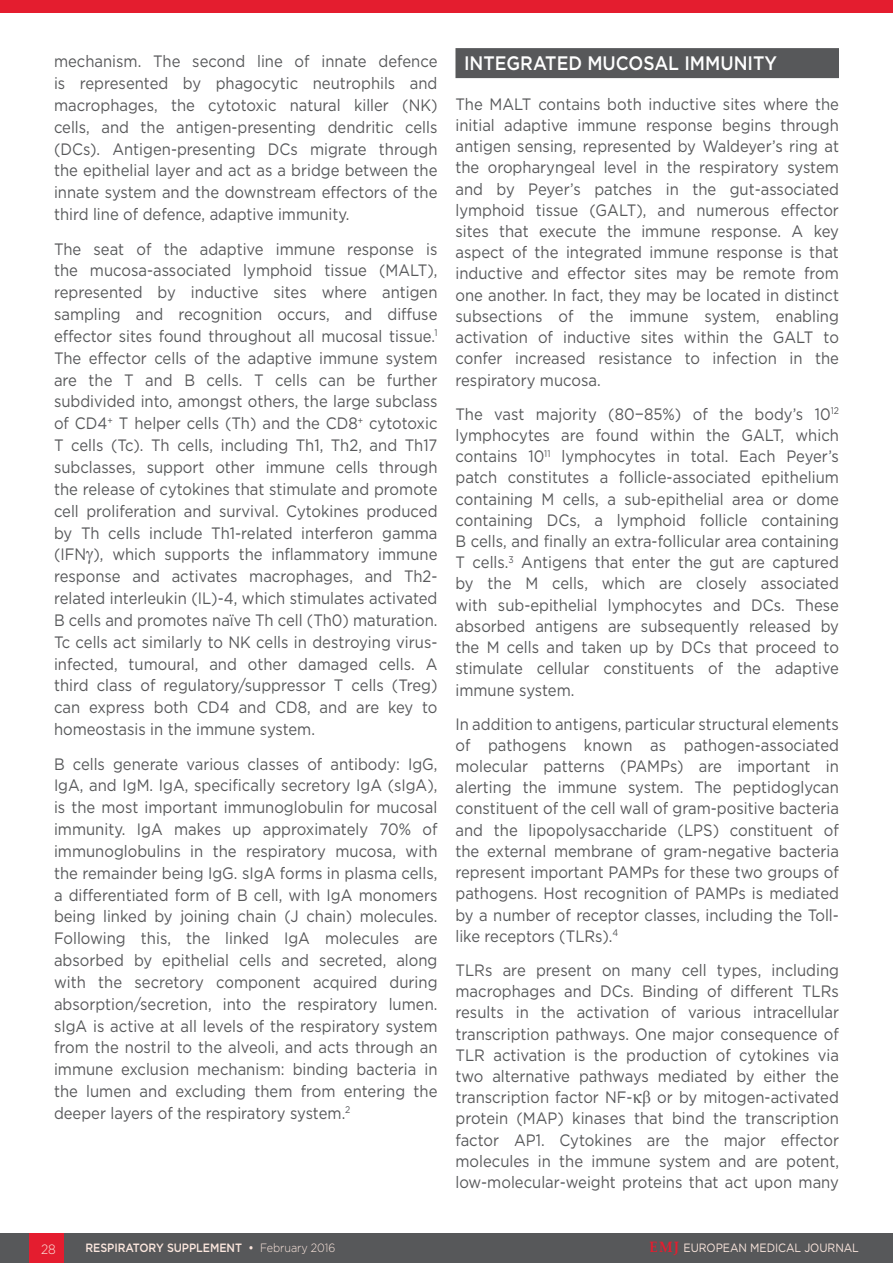
<style>
.page{position:relative;width:893px;height:1263px;background:#fff}
.page>*{position:absolute;margin:0;border:0;box-sizing:border-box;transform-origin:0 0}
._8__Heading_1{font:500 19.5px "Gotham";color:#fff;scale:.9 1}
._11__Main_text{font:16.5px/21.3px "Gotham";color:#57585a;text-align:justify;scale:.9 1}
.t1{font:300 13.5px "Gotham";color:#fce7de;scale:.9 1}
.t2{font:500 12px "Gotham";letter-spacing:-.005em;color:#fce7de;scale:.9 1}
.t3{font:12px "Gotham";letter-spacing:-.005em;color:#fce7de;scale:.9 1}
.s1{font-weight:300}
.s2{font-family:"Palatino Linotype";font-weight:700;font-size:15px;color:#e41d2f}
</style>
<div class="page">
<div style="left:0;top:1233px;width:893px;height:30px;background:#57585a"></div>
<div style="left:30px;top:1233px;width:34px;height:30px;background:#e41d2f"></div>
<div style="left:455px;top:48px;width:384px;height:30px;background:#57585a"></div>
<div style="left:0;top:0;width:893px;height:12px;background:#e41d2f"></div>
<p class="_11__Main_text" style="left:54px;top:50px;width:428px;line-height:21.9px">mechanism. The second line of innate defence is represented by phagocytic neutrophils and macrophages, the cytotoxic natural killer (NK) cells, and the antigen-presenting dendritic cells (DCs). Antigen-presenting DCs migrate through the epithelial layer and act as a bridge between the innate system and the downstream effectors of the third line of defence, adaptive immunity.</p>
<p class="_11__Main_text" style="left:54px;top:237px;width:428px;line-height:21.9px">The seat of the adaptive immune response is the mucosa-associated lymphoid tissue (MALT), represented by inductive sites where antigen sampling and recognition occurs, and diffuse effector sites found throughout all mucosal tissue.<sup>1<br></sup>The effector cells of the adaptive immune system are the T and B cells. T cells can be further subdivided into, amongst others, the large subclass of CD4<sup>+</sup> T helper cells (Th) and the CD8<sup>+</sup> cytotoxic T cells (Tc). Th cells, including Th1, Th2, and Th17 subclasses, support other immune cells through the release of cytokines that stimulate and promote cell proliferation and survival. Cytokines produced by Th cells include Th1-related interferon gamma (IFN ), which supports the inflammatory immune response and activates macrophages, and Th2- related interleukin (IL)-4, which stimulates activated B cells and promotes naïve Th cell (Th0) maturation.<br>Tc cells act similarly to NK cells in destroying virus&shy;infected, tumoural, and other damaged cells. A third class of regulatory/suppressor T cells (Treg) can express both CD4 and CD8, and are key to homeostasis in the immune system.</p>
<p class="_11__Main_text" style="left:54px;top:752px;width:428px;line-height:21.9px">B cells generate various classes of antibody: IgG, IgA, and IgM. IgA, specifically secretory IgA (sIgA), is the most important immunoglobulin for mucosal immunity. IgA makes up approximately 70% of immunoglobulins in the respiratory mucosa, with the remainder being IgG. sIgA forms in plasma cells, a differentiated form of B cell, with IgA monomers being linked by joining chain (J chain) molecules.<br>Following this, the linked IgA molecules are absorbed by epithelial cells and secreted, along with the secretory component acquired during absorption/secretion, into the respiratory lumen. sIgA is active at all levels of the respiratory system from the nostril to the alveoli, and acts through an immune exclusion mechanism: binding bacteria in the lumen and excluding them from entering the deeper layers of the respiratory system.<sup>2</sup></p>
<p class="_8__Heading_1" style="left:464px;top:50px;width:349px">INTEGRATED MUCOSAL IMMUNITY</p>
<p class="_11__Main_text" style="left:455px;top:93px;width:428px">The MALT contains both inductive sites where the initial adaptive immune response begins through antigen sensing, represented by Waldeyer’s ring at the oropharyngeal level in the respiratory system and by Peyer’s patches in the gut-associated lymphoid tissue (GALT), and numerous effector sites that execute the immune response. A key aspect of the integrated immune response is that inductive and effector sites may be remote from one another. In fact, they may be located in distinct subsections of the immune system, enabling activation of inductive sites within the GALT to confer increased resistance to infection in the respiratory mucosa.</p>
<p class="_11__Main_text" style="left:455px;top:403px;width:428px">The vast majority (80−85%) of the body’s 10<sup>12 </sup>lymphocytes are found within the GALT, which contains 10<sup>11</sup> lymphocytes in total. Each Peyer’s patch constitutes a follicle-associated epithelium containing M cells, a sub-epithelial area or dome containing DCs, a lymphoid follicle containing B cells, and finally an extra-follicular area containing T cells.<sup>3</sup> Antigens that enter the gut are captured by the M cells, which are closely associated with sub-epithelial lymphocytes and DCs. These absorbed antigens are subsequently released by the M cells and taken up by DCs that proceed to stimulate cellular constituents of the adaptive immune system.</p>
<p class="_11__Main_text" style="left:455px;top:713px;width:428px">In addition to antigens, particular structural elements of pathogens known as pathogen-associated molecular patterns (PAMPs) are important in alerting the immune system. The peptidoglycan constituent of the cell wall of gram-positive bacteria and the lipopolysaccharide (LPS) constituent of the external membrane of gram-negative bacteria represent important PAMPs for these two groups of pathogens. Host recognition of PAMPs is mediated by a number of receptor classes, including the Toll&shy;like receptors (TLRs).<sup>4</sup></p>
<p class="_11__Main_text" style="left:455px;top:959px;width:428px">TLRs are present on many cell types, including macrophages and DCs. Binding of different TLRs results in the activation of various intracellular transcription pathways. One major consequence of TLR activation is the production of cytokines via two alternative pathways mediated by either the transcription factor NF-</p>
<p class="_11__Main_text" style="left:455px;top:1086px;width:428px;text-indent:202px">or by mitogen-activated protein (MAP) kinases that bind the transcription factor AP1. Cytokines are the major effector molecules in the immune system and are potent, low-molecular-weight proteins that act upon many</p>
<p class="t1" style="left:41px;top:1240px;width:18px">28</p>
<p class="t2" style="left:85px;top:1240px;width:279px">RESPIRATORY SUPPLEMENT • <span class="s1">February 2016</span></p>
<p class="t3" style="left:650px;top:1240px;width:234px"><span class="s2">EMJ</span> EUROPEAN MEDICAL JOURNAL</p>
</div>
